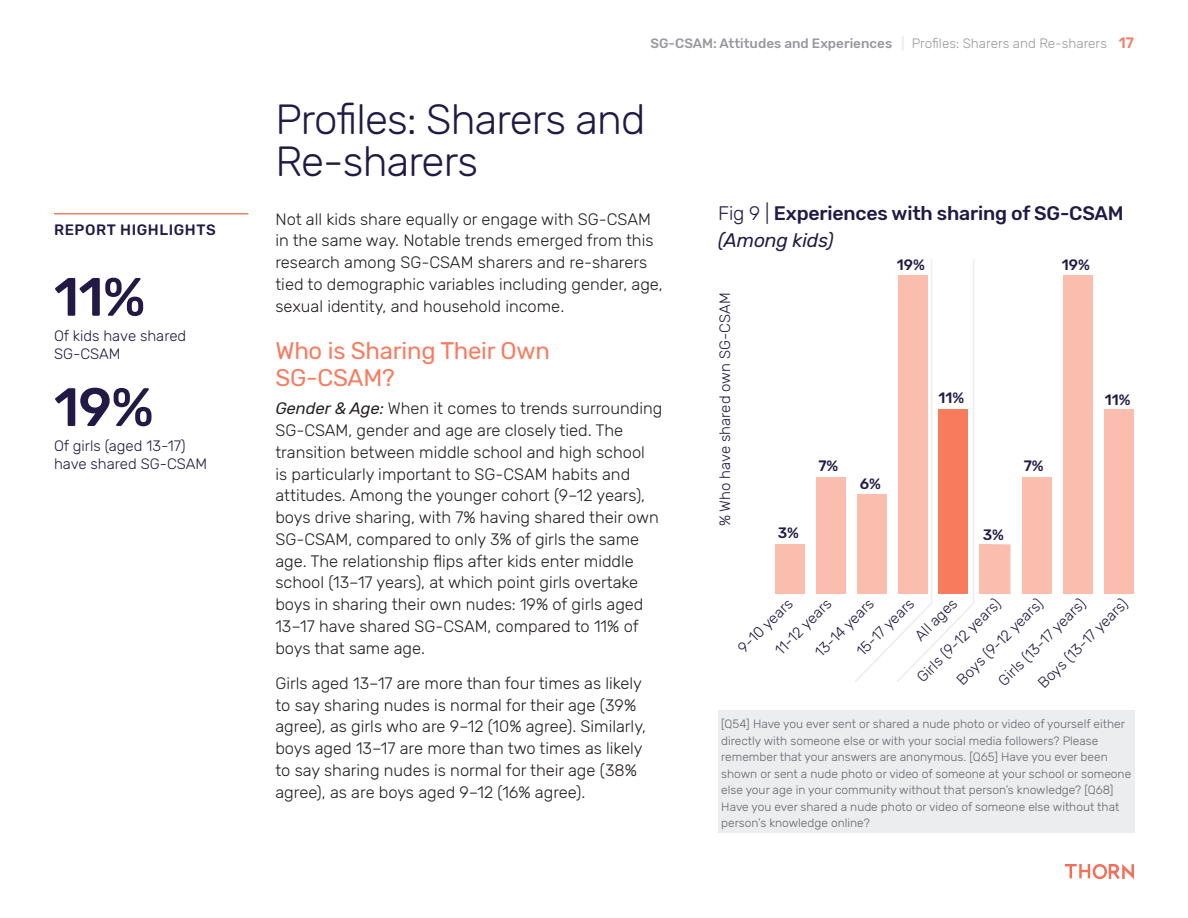
<style>
.page{position:relative;width:1188px;height:918px;background:#fff}
.page>*{position:absolute;margin:0;border:0;box-sizing:border-box;transform-origin:0 0}
.STAT___Big_Numbers{font:500 54px "Rubik";color:#221a45}
.H2___Sub_titles{font:300 42px/42px "Rubik";letter-spacing:-.02em;color:#221a45}
.H3___Subheaders{font:24px/27px "Rubik";letter-spacing:-.01em;color:#f87b5e}
.H4__no_stroke{font:500 19.5px/27px "Rubik";letter-spacing:-.01em;color:#221a45}
.Body{font:300 16.5px/21.8px "Rubik";color:#231f20}
.STAT___Small_copy{font:300 15px/18px "Rubik";color:#221a45}
.STAT___Highlight_tit{font:500 15px "Rubik";letter-spacing:.04em;color:#221a45}
.t1{font:500 13.5px "Rubik";color:#99999d}
.footnote__at_bottom{font:300 12px/16.5px "Rubik";color:#66666c}
.s1{font-weight:700;color:#ecedef}
.s2{font-weight:300}
.s3{font-size:15px;color:#f87b5e}
.s4{font-weight:400;font-style:italic}
</style>
<div class="page">
<svg style="left:1065px;top:864px;width:69px;height:15px"></svg>
<hr style="left:54px;top:213px;width:194px;height:2px;background:#f87b5e">
<div style="left:775px;top:544px;width:29px;height:50px;background:#fbbdae"></div>
<div style="left:816px;top:477px;width:30px;height:117px;background:#fbbdae"></div>
<div style="left:1022px;top:477px;width:30px;height:117px;background:#fbbdae"></div>
<div style="left:1063px;top:275px;width:30px;height:319px;background:#fbbdae"></div>
<div style="left:1105px;top:410px;width:28px;height:184px;background:#fbbdae"></div>
<svg style="left:855px;top:259px;width:156px;height:423px"></svg>
<div style="left:718px;top:711px;width:417px;height:122px;background:#ecedef"></div>
<p class="STAT___Highlight_tit" style="left:54px;top:221px;width:163px">REPORT HIGHLIGHTS</p>
<p class="STAT___Big_Numbers" style="left:54px;top:266px;width:93px">11%</p>
<p class="STAT___Small_copy" style="left:54px;top:327px;width:134px">Of kids have shared<br>SG-CSAM</p>
<p class="STAT___Big_Numbers" style="left:54px;top:376px;width:101px">19%</p>
<p class="STAT___Small_copy" style="left:54px;top:437px;width:155px">Of girls (aged 13-17) have shared SG-CSAM</p>
<p class="t1" style="left:650px;top:35px;width:485px">SG-CSAM: Attitudes and Experiences <span class="s1">|</span> <span class="s2">Profiles: Sharers and Re-sharers</span> <span class="s3">17</span></p>
<p class="H2___Sub_titles" style="left:275px;top:99px;width:372px">Profiles: Sharers and<br>Re-sharers</p>
<p class="Body" style="left:275px;top:208px;width:389px">Not all kids share equally or engage with SG-CSAM in the same way. Notable trends emerged from this research among SG-CSAM sharers and re-sharers tied to demographic variables including gender, age, sexual identity, and household income.</p>
<p class="H3___Subheaders" style="left:275px;top:338px;width:276px">Who is Sharing Their Own<br>SG-CSAM?</p>
<p class="Body" style="left:275px;top:398px;width:389px"><span class="s4">Gender &amp; Age:</span> When it comes to trends surrounding SG-CSAM, gender and age are closely tied. The transition between middle school and high school<br>is particularly important to SG-CSAM habits and attitudes. Among the younger cohort (9–12 years), boys drive sharing, with 7% having shared their own SG-CSAM, compared to only 3% of girls the same age. The relationship flips after kids enter middle school (13–17 years), at which point girls overtake boys in sharing their own nudes: 19% of girls aged 13–17 have shared SG-CSAM, compared to 11% of boys that same age.</p>
<p class="Body" style="left:275px;top:673px;width:372px">Girls aged 13–17 are more than four times as likely to say sharing nudes is normal for their age (39% agree), as girls who are 9–12 (10% agree). Similarly, boys aged 13–17 are more than two times as likely to say sharing nudes is normal for their age (38% agree), as are boys aged 9–12 (16% agree).</p>
<p class="H4__no_stroke" style="left:718px;top:200px;width:407px"><span class="s2">Fig 9 |</span> Experiences with sharing of SG-CSAM <span class="s4">(Among kids)</span></p>
<p class="STAT___Small_copy" style="left:716px;top:526px;width:235px;rotate:-90deg">% Who have shared own SG-CSAM</p>
<p class="STAT___Highlight_tit" style="left:897px;top:256px;width:29px">19%</p>
<p class="STAT___Highlight_tit" style="left:1062px;top:256px;width:29px">19%</p>
<p class="STAT___Highlight_tit" style="left:818px;top:457px;width:21px">7%</p>
<p class="STAT___Highlight_tit" style="left:778px;top:525px;width:23px">3%</p>
<p class="STAT___Highlight_tit" style="left:860px;top:475px;width:23px">6%</p>
<p class="STAT___Highlight_tit" style="left:939px;top:390px;width:27px">11%</p>
<p class="STAT___Highlight_tit" style="left:1024px;top:457px;width:21px">7%</p>
<p class="STAT___Highlight_tit" style="left:983px;top:526px;width:23px">3%</p>
<p class="STAT___Highlight_tit" style="left:1105px;top:391px;width:27px">11%</p>
<p class="STAT___Small_copy" style="left:953px;top:676px;width:116px;rotate:-45deg">Boys (9-12 years)</p>
<p class="STAT___Small_copy" style="left:995px;top:677px;width:118px;rotate:-45deg">Girls (13-17 years)</p>
<p class="STAT___Small_copy" style="left:914px;top:673px;width:113px;rotate:-45deg">Girls (9-12 years)</p>
<p class="STAT___Small_copy" style="left:1035px;top:679px;width:121px;rotate:-45deg">Boys (13-17 years)</p>
<p class="STAT___Small_copy" style="left:911px;top:632px;width:54px;rotate:-45deg">All ages</p>
<p class="STAT___Small_copy" style="left:812px;top:649px;width:78px;rotate:-45deg">13-14 years</p>
<p class="STAT___Small_copy" style="left:771px;top:646px;width:75px;rotate:-45deg">11-12 years</p>
<p class="STAT___Small_copy" style="left:853px;top:647px;width:76px;rotate:-45deg">15-17 years</p>
<p class="STAT___Small_copy" style="left:735px;top:644px;width:72px;rotate:-45deg">9-10 years</p>
<p class="footnote__at_bottom" style="left:721px;top:716px;width:411px">[Q54] Have you ever sent or shared a nude photo or video of yourself either directly with someone else or with your social media followers? Please remember that your answers are anonymous. [Q65] Have you ever been shown or sent a nude photo or video of someone at your school or someone else your age in your community without that person’s knowledge? [Q68] Have you ever shared a nude photo or video of someone else without that person’s knowledge online?</p>
</div>
